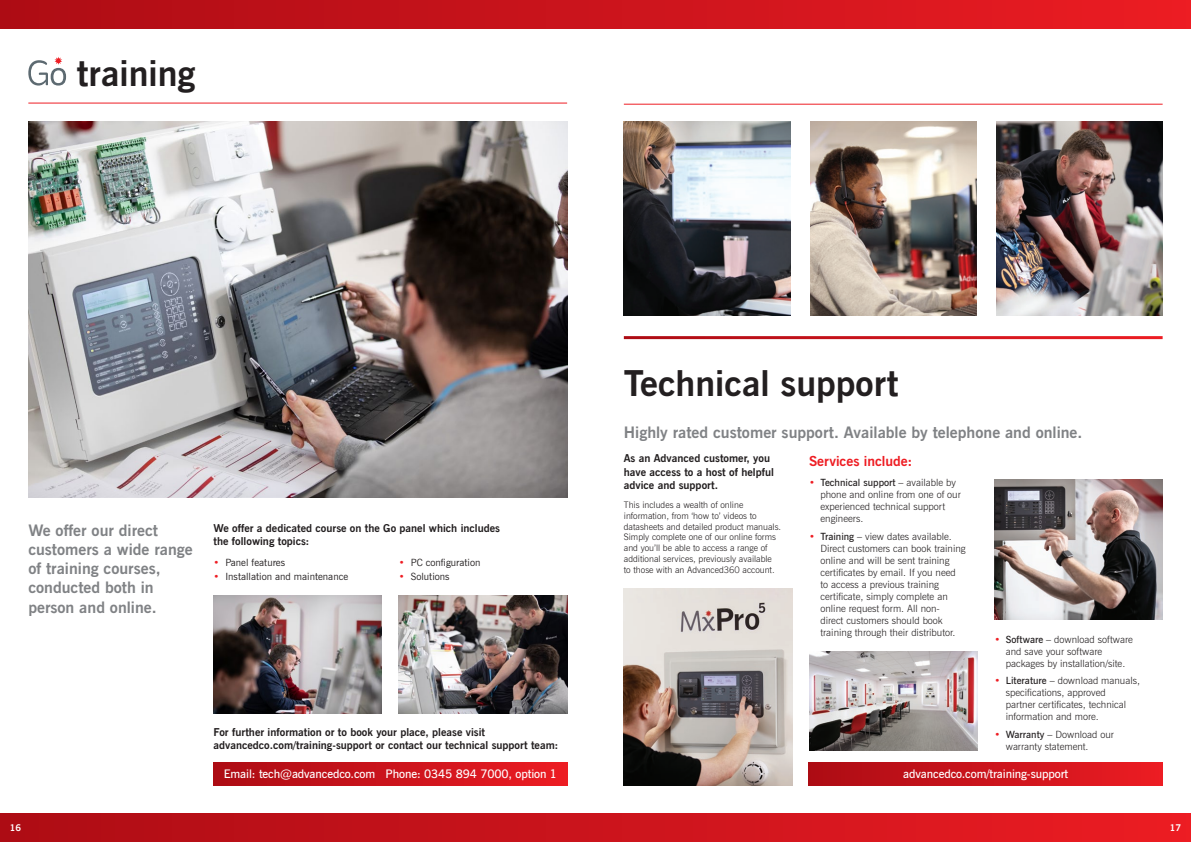
<style>
.page{position:relative;width:1191px;height:842px;background:#fff}
.page>*{position:absolute;margin:0;border:0;box-sizing:border-box;transform-origin:0 0}
.t1{font:700 36px "News Gothic BT";color:#231f20}
.t2{font:700 16px/19.2px "News Gothic BT";color:#808285}
.t3{font:700 14px "News Gothic BT";color:#ee1d23}
.t4{font:600 11.9px "News Gothic BT";letter-spacing:-.01em;color:#fff}
.t5{font:700 11px/13.2px "News Gothic BT";color:#231f20}
.t6{font:300 10px/12px "News Gothic BT";color:#231f20}
.t7{font:10px "News Gothic BT";color:#231f20}
.t8{font:700 9.4px "News Gothic BT";color:#fff}
.t9{font:300 9px/10.8px "News Gothic BT";color:#231f20}
.s1{color:#ee1d23}
.s2{font-weight:600}
</style>
<div class="page">
<div style="left:0;top:814px;width:1191px;height:28px;background:linear-gradient(to right,#ad0c14,#eb1c23)"></div>
<div style="left:0;top:0;width:1191px;height:28px;background:linear-gradient(to right,#ad0c14,#eb1c23)"></div>
<hr style="left:28px;top:103px;width:539px;height:1px;background:#ee1d23">
<svg style="left:28px;top:57px;width:38px;height:29px"></svg>
<img style="left:28px;top:122px;width:539px;height:376px">
<img style="left:214px;top:595px;width:168px;height:119px">
<img style="left:399px;top:595px;width:168px;height:119px">
<div style="left:213px;top:762px;width:354px;height:23px;background:linear-gradient(to right,#ac0c14,#eb1c23)"></div>
<img style="left:624px;top:122px;width:166px;height:194px">
<img style="left:996px;top:122px;width:166px;height:194px">
<img style="left:624px;top:588px;width:168px;height:197px">
<img style="left:994px;top:479px;width:168px;height:141px">
<img style="left:809px;top:652px;width:168px;height:99px">
<div style="left:809px;top:762px;width:353px;height:23px;background:linear-gradient(to right,#ac0c14,#eb1c23)"></div>
<img style="left:810px;top:122px;width:166px;height:194px">
<hr style="left:624px;top:104px;width:538px;height:1px;background:#ee1d23">
<p class="t1" style="left:77px;top:51px;width:120px">training</p>
<p class="t2" style="left:28px;top:520px;width:166px">We offer our direct customers a wide range of training courses, conducted both in person and online.</p>
<p class="t5" style="left:213px;top:521px;width:288px">We offer a dedicated course on the Go panel which includes the following topics:</p>
<p class="t7" style="left:399px;top:556px;width:83px"><span class="s1">•</span> PC configuration</p>
<p class="t7" style="left:399px;top:571px;width:52px"><span class="s1">•</span> Solutions</p>
<p class="t7" style="left:213px;top:556px;width:73px"><span class="s1">•</span> Panel features</p>
<p class="t7" style="left:213px;top:571px;width:136px"><span class="s1">•</span> Installation and maintenance</p>
<p class="t5" style="left:213px;top:725px;width:346px">For further information or to book your place, please visit advancedco.com/training-support or contact our technical support team:</p>
<p class="t4" style="left:224px;top:767px;width:335px">Email: tech@advancedco.com Phone: 0345 894 7000, option 1</p>
<p class="t1" style="left:624px;top:362px;width:276px">Technical support</p>
<p class="t2" style="left:624px;top:422px;width:460px">Highly rated customer support. Available by telephone and online.</p>
<p class="t5" style="left:624px;top:452px;width:152px">As an Advanced customer, you have access to a host of helpful advice and support.</p>
<p class="t9" style="left:624px;top:499px;width:159px">This includes a wealth of online information, from ‘how to’ videos to datasheets and detailed product manuals.<br>Simply complete one of our online forms and you’ll be able to access a range of additional services, previously available<br>to those with an Advanced360 account.</p>
<p class="t3" style="left:809px;top:452px;width:105px">Services include:</p>
<p class="t6" style="left:820px;top:477px;width:142px;text-indent:-11px"><span class="s1">•</span> <span class="s2">Technical support</span> – available by phone and online from one of our experienced technical support engineers.</p>
<p class="t6" style="left:820px;top:530px;width:147px;text-indent:-11px"><span class="s1">•</span> <span class="s2">Training</span> – view dates available.<br>Direct customers can book training online and will be sent training certificates by email. If you need to access a previous training certificate, simply complete an online request form. All non-<br>direct customers should book training through their distributor.</p>
<p class="t6" style="left:1005px;top:633px;width:129px;text-indent:-11px"><span class="s1">•</span> <span class="s2">Software</span> – download software and save your software packages by installation/site.</p>
<p class="t6" style="left:1005px;top:674px;width:136px;text-indent:-11px"><span class="s1">•</span> <span class="s2">Literature</span> – download manuals, specifications, approved<br>partner certificates, technical information and more.</p>
<p class="t6" style="left:1005px;top:728px;width:110px;text-indent:-11px"><span class="s1">•</span> <span class="s2">Warranty</span> – Download our warranty statement.</p>
<p class="t4" style="left:903px;top:767px;width:166px">advancedco.com/training-support</p>
<p class="t8" style="left:10px;top:822px;width:13px">16</p>
<p class="t8" style="left:1169px;top:822px;width:13px">17</p>
</div>
